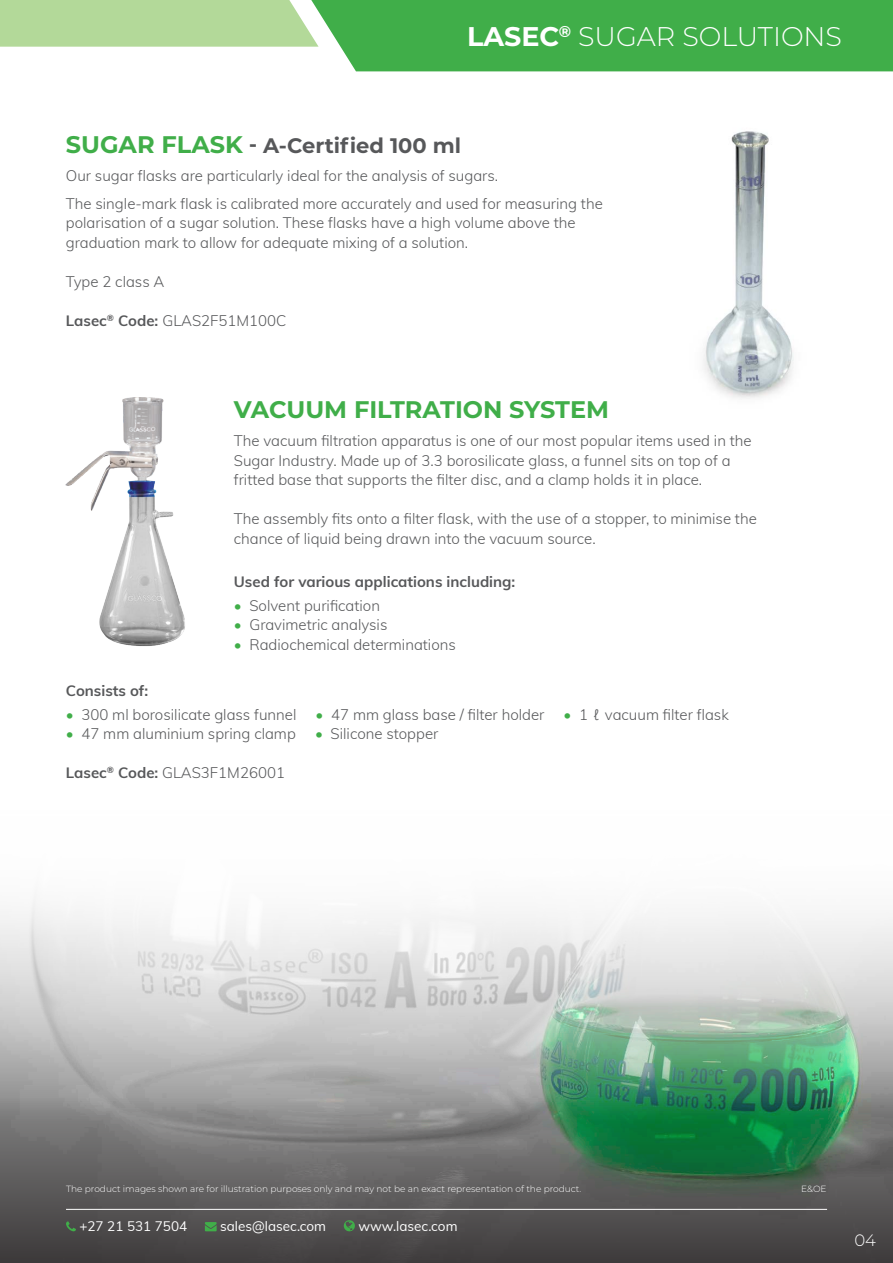
<style>
.page{position:relative;width:893px;height:1263px;background:#fff}
.page>*{position:absolute;margin:0;border:0;box-sizing:border-box;transform-origin:0 0}
.t1{font:300 27px "Montserrat";color:#fff}
.t2{font:700 24px "Montserrat";color:#40ae49}
.t3{font:700 21px "Montserrat";color:#57585a}
.t4{font:300 16.5px "Montserrat";color:#fff}
.t5{font:300 15px/19.5px "Muli";color:#57585a}
.t6{font:700 15px "Muli";color:#57585a}
.t7{font:13.5px "Muli";color:#fff}
.t8{font:300 9px "Montserrat";color:#fff}
.s1{font-weight:700}
.s2{font-size:24px;color:#40ae49}
.s3{color:#40ae49}
</style>
<div class="page">
<svg style="left:0;top:1120px;width:893px;height:143px;background:#535d57"></svg>
<img style="left:703px;top:131px;width:91px;height:268px">
<svg style="left:0;top:899px;width:893px;height:221px"></svg>
<img style="left:65px;top:397px;width:99px;height:114px">
<img style="left:96px;top:477px;width:89px;height:169px">
<hr style="left:66px;top:1209px;width:761px;height:1px;background:#fff">
<svg style="left:66px;top:1221px;width:10px;height:10px"></svg>
<svg style="left:205px;top:1222px;width:12px;height:9px"></svg>
<svg style="left:344px;top:1220px;width:11px;height:11px"></svg>
<svg style="left:0;top:0;width:893px;height:71px;background:#76c376"></svg>
<h1 class="t1" style="left:467px;top:18px;width:376px"><span class="s1">LASEC</span><sup>®</sup> SUGAR SOLUTIONS</h1>
<h3 class="t3" style="left:66px;top:130px;width:397px"><span class="s2">SUGAR FLASK</span> - A-Certified 100 ml</h3>
<p class="t5" style="left:66px;top:161px;width:538px;line-height:28px">Our sugar flasks are particularly ideal for the analysis of sugars.<br>The single-mark flask is calibrated more accurately and used for measuring the</p>
<p class="t5" style="left:66px;top:212px;width:511px">polarisation of a sugar solution. These flasks have a high volume above the graduation mark to allow for adequate mixing of a solution.</p>
<p class="t5" style="left:66px;top:271px;width:100px">Type 2 class A</p>
<p class="t5" style="left:66px;top:310px;width:222px"><span class="s1">Lasec</span><sup>®</sup> <span class="s1">Code:</span> GLAS2F51M100C</p>
<h2 class="t2" style="left:234px;top:392px;width:377px">VACUUM FILTRATION SYSTEM</h2>
<p class="t5" style="left:234px;top:430px;width:519px">The vacuum filtration apparatus is one of our most popular items used in the<br>Sugar Industry. Made up of 3.3 borosilicate glass, a funnel sits on top of a fritted base that supports the filter disc, and a clamp holds it in place.</p>
<p class="t5" style="left:234px;top:508px;width:524px">The assembly fits onto a filter flask, with the use of a stopper, to minimise the chance of liquid being drawn into the vacuum source.</p>
<p class="t6" style="left:234px;top:571px;width:283px">Used for various applications including:</p>
<p class="t5" style="left:234px;top:595px;width:148px"><span class="s3">•</span> Solvent purification</p>
<p class="t5" style="left:234px;top:614px;width:155px"><span class="s3">•</span> Gravimetric analysis</p>
<p class="t5" style="left:234px;top:634px;width:223px"><span class="s3">•</span> Radiochemical determinations</p>
<p class="t6" style="left:66px;top:679px;width:84px">Consists of:</p>
<p class="t5" style="left:66px;top:704px;width:232px"><span class="s3">•</span> 300 ml borosilicate glass funnel</p>
<p class="t5" style="left:316px;top:704px;width:230px"><span class="s3">•</span> 47 mm glass base / filter holder</p>
<p class="t5" style="left:564px;top:704px;width:167px"><span class="s3">•</span> 1 ℓ vacuum filter flask</p>
<p class="t5" style="left:66px;top:723px;width:231px"><span class="s3">•</span> 47 mm aluminium spring clamp</p>
<p class="t5" style="left:315px;top:723px;width:125px"><span class="s3">•</span> Silicone stopper</p>
<p class="t5" style="left:66px;top:762px;width:221px"><span class="s1">Lasec</span><sup>®</sup> <span class="s1">Code:</span> GLAS3F1M26001</p>
<p class="t8" style="left:66px;top:1183px;width:517px">The product images shown are for illustration purposes only and may not be an exact representation of the product.</p>
<p class="t8" style="left:801px;top:1183px;width:27px">E&amp;OE</p>
<p class="t7" style="left:79px;top:1216px;width:109px">+27 21 531 7504</p>
<p class="t7" style="left:220px;top:1216px;width:107px">sales@lasec.com</p>
<p class="t7" style="left:358px;top:1216px;width:101px">www.lasec.com</p>
<p class="t4" style="left:854px;top:1228px;width:23px">04</p>
</div>
